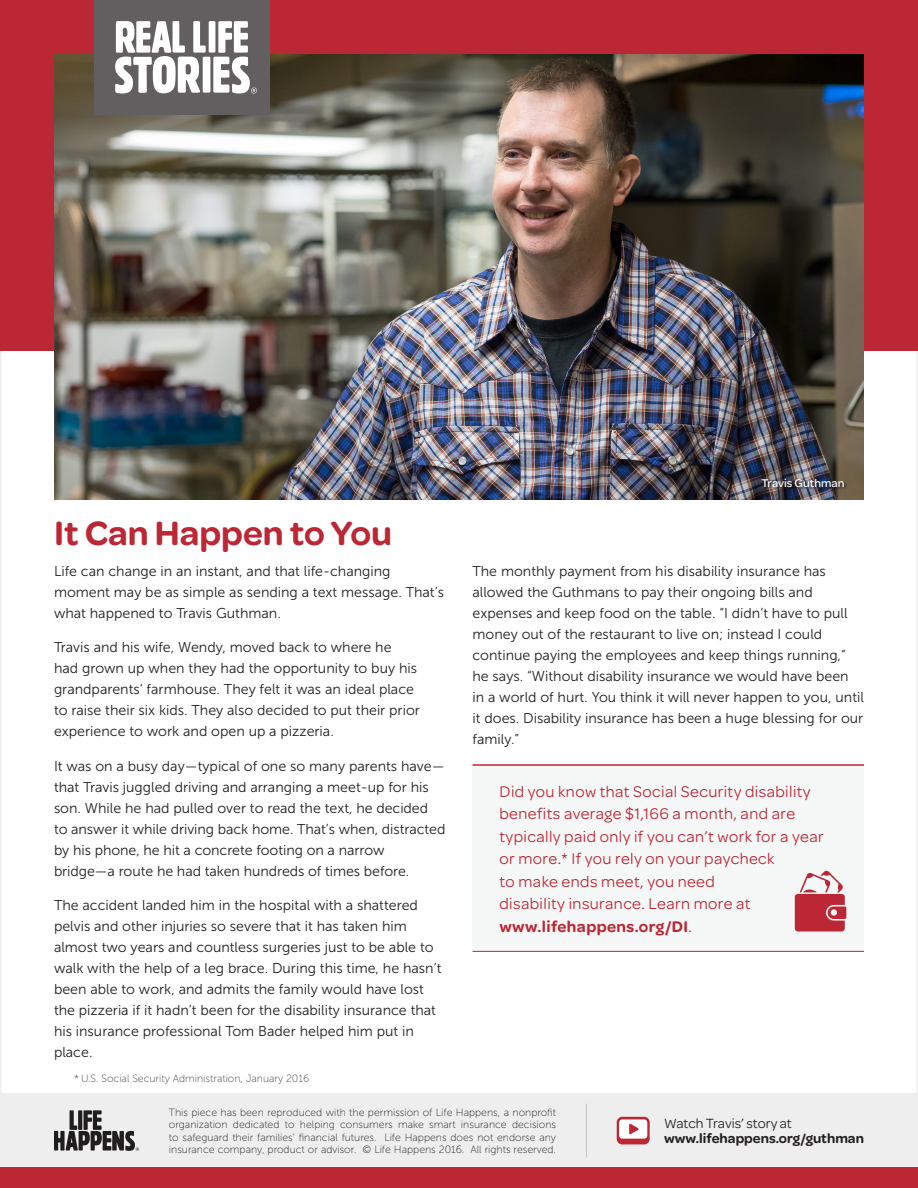
<style>
.page{position:relative;width:918px;height:1188px;background:#fff}
.page>*{position:absolute;margin:0;border:0;box-sizing:border-box;transform-origin:0 0}
.t1{font:600 36px "Omnes";color:#bb2735}
.t2{font:16.5px/22.5px "Omnes";letter-spacing:.025em;color:#bb2735}
.t3{font:14.25px/21px "Museo Sans 300";color:#231f20}
.t4{font:600 14.25px/15px "Omnes";color:#231f20}
.t5{font:500 12px "Omnes";color:#fff}
.t6{font:10.5px/12.6px "Museo Sans 100";color:#231f20;text-align:justify}
.t7{font:10.5px "Museo Sans 100";color:#404041}
.s1{font-weight:600}
.s2{font-weight:400}
</style>
<div class="page">
<div style="left:0;top:0;width:918px;height:351px;background:#bb2735"></div>
<img style="left:54px;top:54px;width:810px;height:446px">
<div style="left:472px;top:765px;width:392px;height:187px;background:#f6f7f7"></div>
<div style="left:0;top:1094px;width:918px;height:74px;background:#eeeeef"></div>
<div style="left:0;top:1168px;width:918px;height:20px;background:#bb2735"></div>
<div style="left:761px;top:477px;width:87px;height:14px;background:#231f20;opacity:.9"></div>
<hr style="left:472px;top:764px;width:392px;height:2px;background:#bb2735">
<div style="left:94px;top:0;width:176px;height:115px;background:#635f60"></div>
<div style="left:209px;top:21px;width:6px;height:32px;background:#fff"></div>
<div style="left:203px;top:57px;width:7px;height:36px;background:#fff"></div>
<svg style="left:115px;top:21px;width:91px;height:73px"></svg>
<svg style="left:213px;top:21px;width:44px;height:73px"></svg>
<hr style="left:472px;top:951px;width:392px;height:1px;background:#bb2735">
<svg style="left:54px;top:1110px;width:85px;height:41px"></svg>
<hr style="left:586px;top:1104px;width:1px;height:54px;background:#c8c5c5">
<div style="left:617px;top:1117px;width:33px;height:27px;background:#bb2735;border-radius:5px"></div>
<div style="left:619px;top:1119px;width:28px;height:20px;background:#fff;border-radius:3px"></div>
<svg style="left:629px;top:1124px;width:10px;height:11px"></svg>
<svg style="left:795px;top:870px;width:51px;height:61px"></svg>
<p class="t1" style="left:54px;top:512px;width:340px">It Can Happen to You</p>
<p class="t3" style="left:54px;top:560px;width:392px">Life can change in an instant, and that life-changing moment may be as simple as sending a text message. That’s what happened to Travis Guthman.</p>
<p class="t3" style="left:54px;top:637px;width:367px">Travis and his wife, Wendy, moved back to where he<br>had grown up when they had the opportunity to buy his grandparents’ farmhouse. They felt it was an ideal place to raise their six kids. They also decided to put their prior experience to work and open up a pizzeria.</p>
<p class="t3" style="left:54px;top:755px;width:393px">It was on a busy day—typical of one so many parents have— that Travis juggled driving and arranging a meet-up for his son. While he had pulled over to read the text, he decided<br>to answer it while driving back home. That’s when, distracted by his phone, he hit a concrete footing on a narrow bridge—a route he had taken hundreds of times before.</p>
<p class="t3" style="left:54px;top:895px;width:389px">The accident landed him in the hospital with a shattered pelvis and other injuries so severe that it has taken him almost two years and countless surgeries just to be able to walk with the help of a leg brace. During this time, he hasn’t been able to work, and admits the family would have lost the pizzeria if it hadn’t been for the disability insurance that his insurance professional Tom Bader helped him put in place.</p>
<p class="t7" style="left:74px;top:1072px;width:237px">* U.S. Social Security Administration, January 2016</p>
<p class="t5" style="left:761px;top:476px;width:85px">Travis Guthman</p>
<p class="t3" style="left:472px;top:560px;width:393px">The monthly payment from his disability insurance has allowed the Guthmans to pay their ongoing bills and expenses and keep food on the table. “I didn’t have to pull money out of the restaurant to live on; instead I could continue paying the employees and keep things running,” he says. “Without disability insurance we would have been in a world of hurt. You think it will never happen to you, until it does. Disability insurance has been a huge blessing for our family.”</p>
<p class="t2" style="left:500px;top:780px;width:326px">Did you know that Social Security disability benefits average $1,166 a month, and are typically paid only if you can’t work for a year or more.* If you rely on your paycheck<br>to make ends meet, you need<br>disability insurance. Learn more at <span class="s1">www.lifehappens.org/DI</span>.</p>
<p class="t6" style="left:169px;top:1106px;width:389px">This piece has been reproduced with the permission of Life Happens, a nonprofit organization dedicated to helping consumers make smart insurance decisions to safeguard their families’ financial futures. Life Happens does not endorse any insurance company, product or advisor. © Life Happens 2016. All rights reserved.</p>
<p class="t4" style="left:664px;top:1116px;width:201px"><span class="s2">Watch Travis’ story at </span>www.lifehappens.org/guthman</p>
</div>
